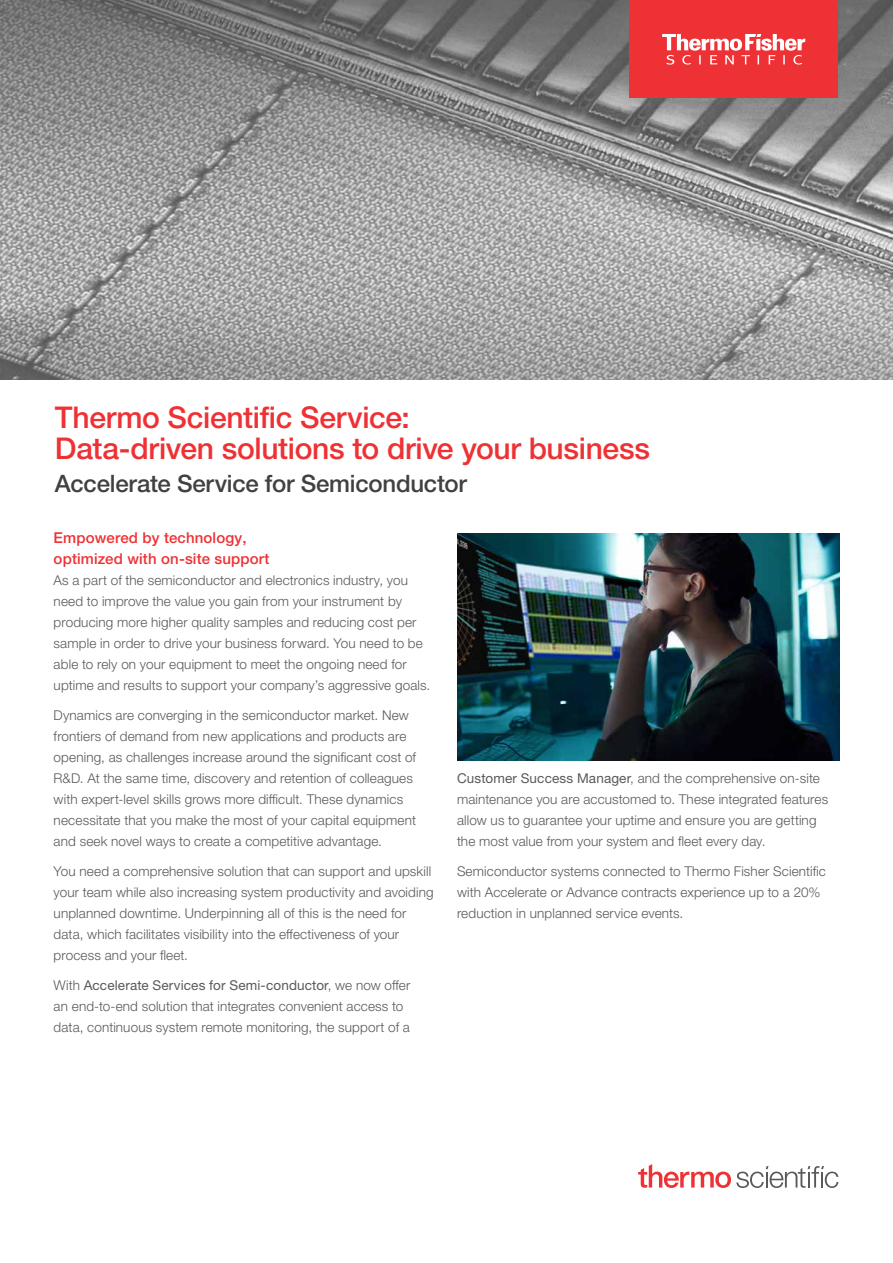
<style>
.page{position:relative;width:893px;height:1263px;background:#fff}
.page>*{position:absolute;margin:0;border:0;box-sizing:border-box;transform-origin:0 0}
.t1{font:500 30px/31.5px "Helvetica Neue LTW1 G";letter-spacing:-.01em;color:#ee3134}
.t2{font:500 24px "Helvetica Neue LTW1 G";letter-spacing:-.01em;color:#414042}
.t3{font:500 15px/21px "Helvetica Neue LTW1 G";letter-spacing:.01em;color:#ee3134}
.t4{font:300 13.5px/21px "Helvetica Neue LTW1 G";letter-spacing:.01em;color:#58595b}
.s1{font-weight:400}
</style>
<div class="page">
<img style="left:457px;top:533px;width:382px;height:227px">
<svg style="left:0;top:0;width:893px;height:379px;background:#989898"></svg>
<div style="left:629px;top:0;width:209px;height:97px;background:#ee3134"></div>
<svg style="left:662px;top:34px;width:143px;height:31px"></svg>
<svg style="left:638px;top:1164px;width:200px;height:24px"></svg>
<h1 class="t1" style="left:55px;top:401px;width:596px">Thermo Scientific Service:<br>Data-driven solutions to drive your business</h1>
<h2 class="t2" style="left:55px;top:469px;width:413px">Accelerate Service for Semiconductor</h2>
<p class="t3" style="left:54px;top:527px;width:217px">Empowered by technology, optimized with on-site support</p>
<p class="t4" style="left:54px;top:569px;width:378px">As a part of the semiconductor and electronics industry, you need to improve the value you gain from your instrument by producing more higher quality samples and reducing cost per sample in order to drive your business forward. You need to be able to rely on your equipment to meet the ongoing need for uptime and results to support your company’s aggressive goals.</p>
<p class="t4" style="left:54px;top:704px;width:364px">Dynamics are converging in the semiconductor market. New frontiers of demand from new applications and products are opening, as challenges increase around the significant cost of R&amp;D. At the same time, discovery and retention of colleagues with expert-level skills grows more difficult. These dynamics necessitate that you make the most of your capital equipment and seek novel ways to create a competitive advantage.</p>
<p class="t4" style="left:54px;top:860px;width:381px">You need a comprehensive solution that can support and upskill your team while also increasing system productivity and avoiding unplanned downtime. Underpinning all of this is the need for data, which facilitates visibility into the effectiveness of your process and your fleet.</p>
<p class="t4" style="left:54px;top:974px;width:358px">With <span class="s1">Accelerate Services for Semi-conductor</span>, we now offer an end-to-end solution that integrates convenient access to data, continuous system remote monitoring, the support of a</p>
<p class="t4" style="left:457px;top:768px;width:373px"><span class="s1">Customer Success Manager</span>, and the comprehensive on-site maintenance you are accustomed to. These integrated features allow us to guarantee your uptime and ensure you are getting the most value from your system and fleet every day.</p>
<p class="t4" style="left:457px;top:861px;width:370px">Semiconductor systems connected to Thermo Fisher Scientific with Accelerate or Advance contracts experience up to a 20% reduction in unplanned service events.</p>
</div>
